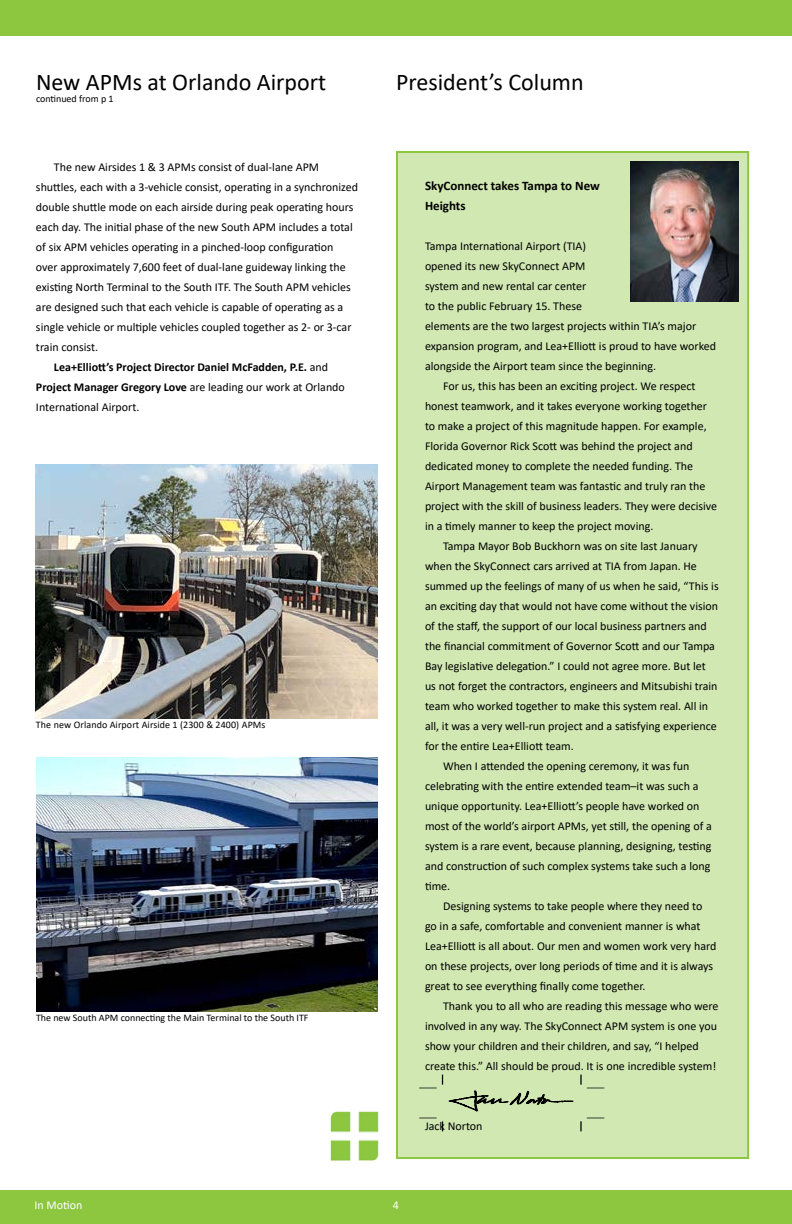
<style>
.page{position:relative;width:792px;height:1224px;background:#fff}
.page>*{position:absolute;margin:0;border:0;box-sizing:border-box;transform-origin:0 0}
.t1{font:24px "Calibri";color:#000}
.t2{font:700 13px/20px "Calibri";color:#000}
.t3{font:12px "Calibri";color:#000}
.t4{font:700 12px "Calibri";color:#000}
.t5{font:12px "Calibri";color:#fff}
.t6{font:10px "Calibri";color:#000}
.s1{font-weight:400}
.s2{font-weight:700}
</style>
<div class="page">
<div style="left:0;top:1190px;width:792px;height:34px;background:#8dc63f"></div>
<div style="left:0;top:0;width:792px;height:36px;background:#8dc63f"></div>
<img style="left:36px;top:464px;width:342px;height:254px">
<div style="left:397px;top:152px;width:351px;height:1006px;background:#d1e8b2"></div>
<div style="left:396px;top:151px;width:353px;height:1008px;border:2px solid #8dc63f"></div>
<img style="left:631px;top:161px;width:108px;height:140px">
<svg style="left:449px;top:1090px;width:125px;height:22px"></svg>
<svg style="left:419px;top:1118px;width:24px;height:13px"></svg>
<svg style="left:419px;top:1075px;width:24px;height:14px"></svg>
<svg style="left:581px;top:1075px;width:23px;height:14px"></svg>
<svg style="left:581px;top:1118px;width:23px;height:13px"></svg>
<img style="left:330px;top:1112px;width:49px;height:48px">
<img style="left:36px;top:757px;width:342px;height:254px">
<h1 class="t1" style="left:36px;top:65px;width:292px">New APMs at Orlando Airport</h1>
<h1 class="t1" style="left:396px;top:65px;width:189px">President’s Column</h1>
<p class="t6" style="left:36px;top:92px;width:79px">continued from p 1</p>
<p class="t3" style="left:54px;top:159px;width:267px">The new Airsides 1 &amp; 3 APMs consist of dual-lane APM</p>
<p class="t3" style="left:36px;top:179px;width:323px">shuttles, each with a 3-vehicle consist, operating in a synchronized</p>
<p class="t3" style="left:36px;top:199px;width:319px">double shuttle mode on each airside during peak operating hours</p>
<p class="t3" style="left:36px;top:219px;width:318px">each day. The initial phase of the new South APM includes a total</p>
<p class="t3" style="left:36px;top:239px;width:299px">of six APM vehicles operating in a pinched-loop configuration</p>
<p class="t3" style="left:36px;top:259px;width:311px">over approximately 7,600 feet of dual-lane guideway linking the</p>
<p class="t3" style="left:36px;top:279px;width:316px">existing North Terminal to the South ITF. The South APM vehicles</p>
<p class="t3" style="left:36px;top:299px;width:309px">are designed such that each vehicle is capable of operating as a</p>
<p class="t3" style="left:36px;top:319px;width:317px">single vehicle or multiple vehicles coupled together as 2- or 3-car</p>
<p class="t3" style="left:36px;top:339px;width:64px">train consist.</p>
<p class="t4" style="left:54px;top:359px;width:276px">Lea+Elliott’s Project Director Daniel McFadden, P.E. <span class="s1">and</span></p>
<p class="t3" style="left:36px;top:379px;width:310px"><span class="s2">Project Manager Gregory Love</span> are leading our work at Orlando</p>
<p class="t3" style="left:36px;top:399px;width:105px">International Airport.</p>
<p class="t6" style="left:36px;top:718px;width:231px">The new Orlando Airport Airside 1 (2300 &amp; 2400) APMs</p>
<p class="t6" style="left:36px;top:1011px;width:274px">The new South APM connecting the Main Terminal to the South ITF</p>
<p class="t2" style="left:425px;top:175px;width:176px">SkyConnect takes Tampa to New<br>Heights</p>
<p class="t3" style="left:425px;top:237px;width:163px">Tampa International Airport (TIA)</p>
<p class="t3" style="left:425px;top:257px;width:162px">opened its new SkyConnect APM</p>
<p class="t3" style="left:425px;top:277px;width:163px">system and new rental car center</p>
<p class="t3" style="left:425px;top:297px;width:159px">to the public February 15. These</p>
<p class="t3" style="left:425px;top:317px;width:273px">elements are the two largest projects within TIA’s major</p>
<p class="t3" style="left:425px;top:337px;width:293px">expansion program, and Lea+Elliott is proud to have worked</p>
<p class="t3" style="left:425px;top:357px;width:233px">alongside the Airport team since the beginning.</p>
<p class="t3" style="left:443px;top:377px;width:254px">For us, this has been an exciting project. We respect</p>
<p class="t3" style="left:425px;top:397px;width:284px">honest teamwork, and it takes everyone working together</p>
<p class="t3" style="left:425px;top:417px;width:283px">to make a project of this magnitude happen. For example,</p>
<p class="t3" style="left:425px;top:437px;width:269px">Florida Governor Rick Scott was behind the project and</p>
<p class="t3" style="left:425px;top:457px;width:270px">dedicated money to complete the needed funding. The</p>
<p class="t3" style="left:425px;top:477px;width:282px">Airport Management team was fantastic and truly ran the</p>
<p class="t3" style="left:425px;top:497px;width:294px">project with the skill of business leaders. They were decisive</p>
<p class="t3" style="left:425px;top:517px;width:230px">in a timely manner to keep the project moving.</p>
<p class="t3" style="left:443px;top:538px;width:256px">Tampa Mayor Bob Buckhorn was on site last January</p>
<p class="t3" style="left:425px;top:558px;width:273px">when the SkyConnect cars arrived at TIA from Japan. He</p>
<p class="t3" style="left:425px;top:578px;width:295px">summed up the feelings of many of us when he said, “This is</p>
<p class="t3" style="left:425px;top:598px;width:295px">an exciting day that would not have come without the vision</p>
<p class="t3" style="left:425px;top:618px;width:283px">of the staff, the support of our local business partners and</p>
<p class="t3" style="left:425px;top:638px;width:292px">the financial commitment of Governor Scott and our Tampa</p>
<p class="t3" style="left:425px;top:658px;width:282px">Bay legislative delegation.” I could not agree more. But let</p>
<p class="t3" style="left:425px;top:678px;width:294px">us not forget the contractors, engineers and Mitsubishi train</p>
<p class="t3" style="left:425px;top:698px;width:285px">team who worked together to make this system real. All in</p>
<p class="t3" style="left:425px;top:718px;width:293px">all, it was a very well-run project and a satisfying experience</p>
<p class="t3" style="left:425px;top:738px;width:150px">for the entire Lea+Elliott team.</p>
<p class="t3" style="left:443px;top:758px;width:248px">When I attended the opening ceremony, it was fun</p>
<p class="t3" style="left:425px;top:778px;width:275px">celebrating with the entire extended team–it was such a</p>
<p class="t3" style="left:425px;top:798px;width:276px">unique opportunity. Lea+Elliott’s people have worked on</p>
<p class="t3" style="left:425px;top:818px;width:288px">most of the world’s airport APMs, yet still, the opening of a</p>
<p class="t3" style="left:425px;top:838px;width:288px">system is a rare event, because planning, designing, testing</p>
<p class="t3" style="left:425px;top:858px;width:287px">and construction of such complex systems take such a long</p>
<p class="t3" style="left:425px;top:878px;width:27px">time.</p>
<p class="t3" style="left:443px;top:898px;width:261px">Designing systems to take people where they need to</p>
<p class="t3" style="left:425px;top:918px;width:277px">go in a safe, comfortable and convenient manner is what</p>
<p class="t3" style="left:425px;top:938px;width:293px">Lea+Elliott is all about. Our men and women work very hard</p>
<p class="t3" style="left:425px;top:958px;width:290px">on these projects, over long periods of time and it is always</p>
<p class="t3" style="left:425px;top:978px;width:222px">great to see everything finally come together.</p>
<p class="t3" style="left:443px;top:998px;width:277px">Thank you to all who are reading this message who were</p>
<p class="t3" style="left:425px;top:1018px;width:294px">involved in any way. The SkyConnect APM system is one you</p>
<p class="t3" style="left:425px;top:1038px;width:275px">show your children and their children, and say, “I helped</p>
<p class="t3" style="left:425px;top:1058px;width:293px">create this.” All should be proud. It is one incredible system!</p>
<p class="t3" style="left:425px;top:1118px;width:59px">Jack Norton</p>
<p class="t5" style="left:34px;top:1197px;width:49px">In Motion</p>
<p class="t5" style="left:393px;top:1197px;width:8px">4</p>
</div>
